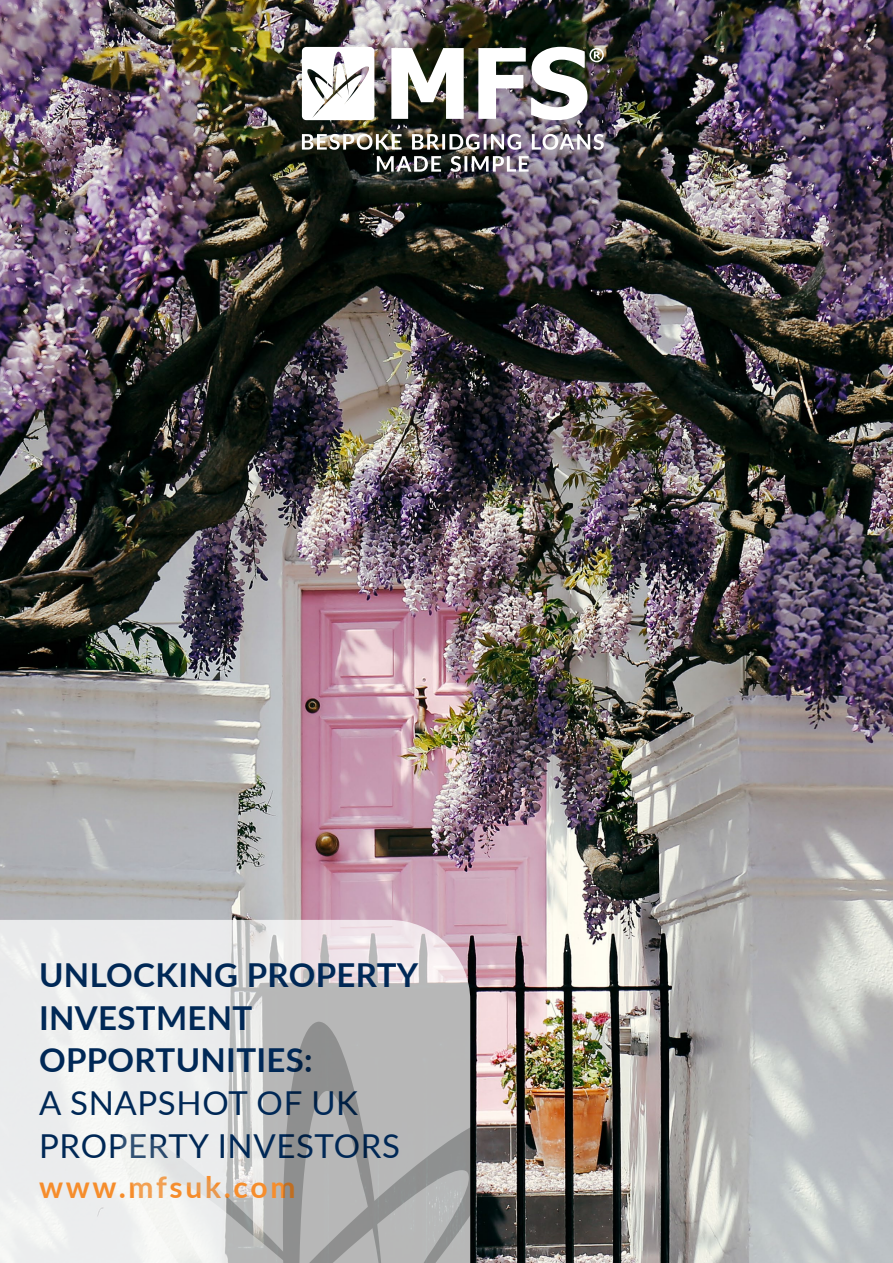
<style>
.page{position:relative;width:893px;height:1263px;background:#fff}
.page>*{position:absolute;margin:0;border:0;box-sizing:border-box;transform-origin:0 0}
.t1{font:700 33px/42.6px "Lato";letter-spacing:.01em;color:#002856}
.t2{font:33px/42.6px "Lato";letter-spacing:.02em;color:#002856}
.t3{font:700 30px "Lato";letter-spacing:.09em;color:#f68d2c}
</style>
<div class="page">
<img style="left:0;top:0;width:893px;height:1263px">
<svg style="left:377px;top:156px;width:152px;height:16px"></svg>
<img style="left:302px;top:134px;width:302px;height:16px">
<svg style="left:391px;top:48px;width:73px;height:71px"></svg>
<svg style="left:302px;top:47px;width:72px;height:73px"></svg>
<img style="left:478px;top:47px;width:126px;height:73px">
<svg style="left:0;top:920px;width:470px;height:343px;fill:#eaebec"></svg>
<img style="left:152px;top:1113px;width:363px;height:150px">
<img style="left:119px;top:1131px;width:163px;height:132px">
<img style="left:282px;top:1021px;width:102px;height:242px">
<p class="t1" style="left:39px;top:952px;width:381px">UNLOCKING PROPERTY<br>INVESTMENT<br>OPPORTUNITIES:</p>
<p class="t2" style="left:39px;top:1080px;width:362px">A SNAPSHOT OF UK<br>PROPERTY INVESTORS</p>
<p class="t3" style="left:39px;top:1165px;width:258px">www.mfsuk.com</p>
</div>
